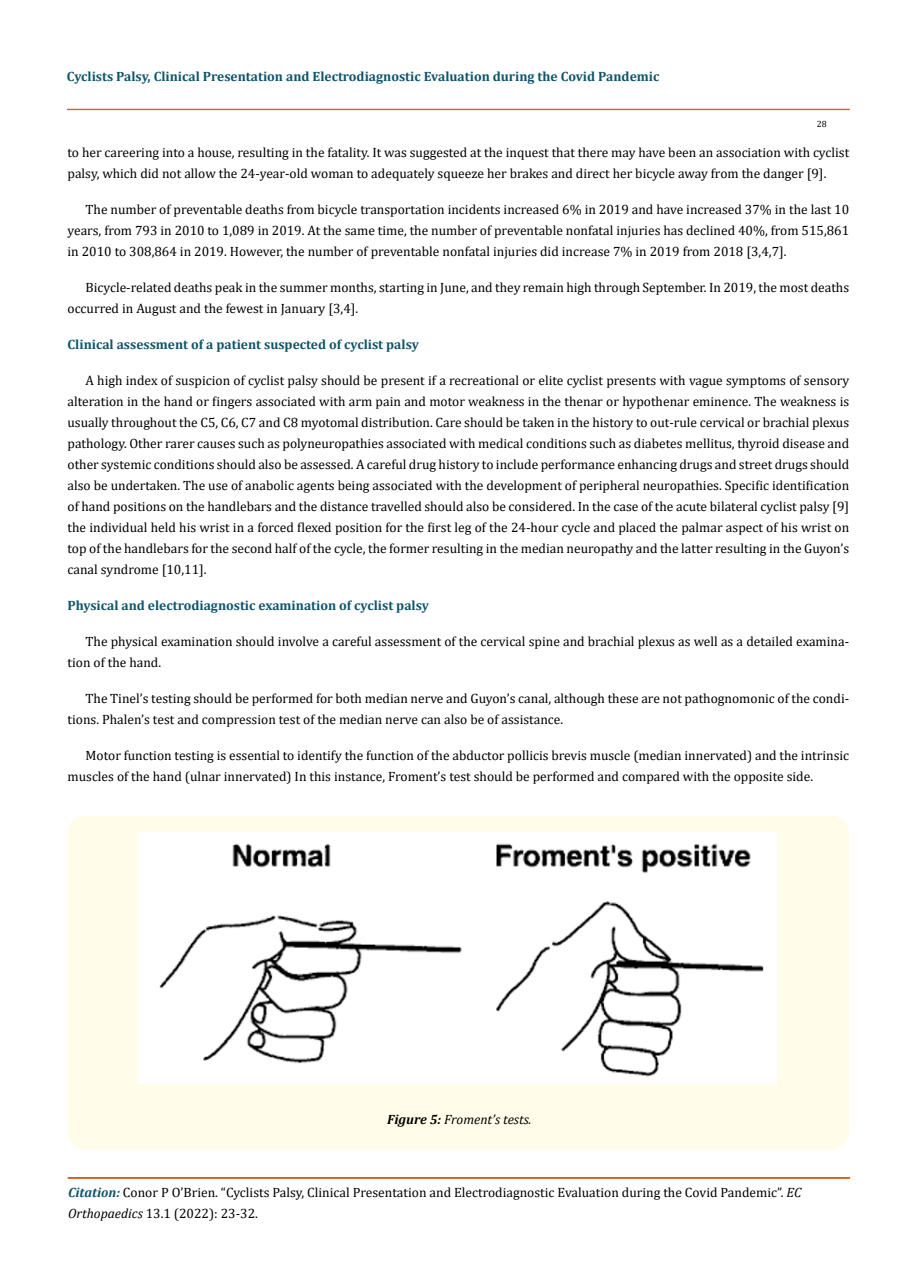
<style>
.page{position:relative;width:917px;height:1280px;background:#fff}
.page>*{position:absolute;margin:0;border:0;box-sizing:border-box;transform-origin:0 0}
.t1{font:13.5px/21px "Cambria";color:#000}
.t2{font:700 13.5px "Cambria";color:#0e546a}
.t3{font:italic 13.5px "Cambria";color:#000}
.t4{font:9px "Cambria";color:#000}
.s1{font-weight:700}
.s2{font-weight:700;font-style:italic;color:#0e546a}
.s3{font-style:italic}
</style>
<div class="page">
<div style="left:67px;top:109px;width:782px;height:1px;border:1px solid #e05d1a"></div>
<div style="left:68px;top:1177px;width:781px;height:1px;border:1px solid #e05d1a"></div>
<div style="left:68px;top:815px;width:781px;height:334px;background:#fffde9;border-radius:18px"></div>
<img style="left:138px;top:832px;width:638px;height:251px">
<p class="t2" style="left:67px;top:67px;width:594px">Cyclists Palsy, Clinical Presentation and Electrodiagnostic Evaluation during the Covid Pandemic</p>
<p class="t4" style="left:816px;top:118px;width:11px">28</p>
<p class="t1" style="left:68px;top:142px;width:783px">to her careering into a house, resulting in the fatality. It was suggested at the inquest that there may have been an association with cyclist palsy, which did not allow the 24-year-old woman to adequately squeeze her brakes and direct her bicycle away from the danger [9].</p>
<p class="t1" style="left:68px;top:199px;width:783px;text-align:justify;text-indent:18px">The number of preventable deaths from bicycle transportation incidents increased 6% in 2019 and have increased 37% in the last 10 years, from 793 in 2010 to 1,089 in 2019. At the same time, the number of preventable nonfatal injuries has declined 40%, from 515,861 in 2010 to 308,864 in 2019. However, the number of preventable nonfatal injuries did increase 7% in 2019 from 2018 [3,4,7].</p>
<p class="t1" style="left:68px;top:277px;width:783px;text-indent:18px">Bicycle-related deaths peak in the summer months, starting in June, and they remain high through September. In 2019, the most deaths occurred in August and the fewest in January [3,4].</p>
<p class="t2" style="left:68px;top:335px;width:353px">Clinical assessment of a patient suspected of cyclist palsy</p>
<p class="t1" style="left:68px;top:370px;width:783px;text-align:justify;text-indent:18px">A high index of suspicion of cyclist palsy should be present if a recreational or elite cyclist presents with vague symptoms of sensory alteration in the hand or fingers associated with arm pain and motor weakness in the thenar or hypothenar eminence. The weakness is usually throughout the C5, C6, C7 and C8 myotomal distribution. Care should be taken in the history to out-rule cervical or brachial plexus pathology. Other rarer causes such as polyneuropathies associated with medical conditions such as diabetes mellitus, thyroid disease and other systemic conditions should also be assessed. A careful drug history to include performance enhancing drugs and street drugs should also be undertaken. The use of anabolic agents being associated with the development of peripheral neuropathies. Specific identification of hand positions on the handlebars and the distance travelled should also be considered. In the case of the acute bilateral cyclist palsy [9] the individual held his wrist in a forced flexed position for the first leg of the 24-hour cycle and placed the palmar aspect of his wrist on top of the handlebars for the second half of the cycle, the former resulting in the median neuropathy and the latter resulting in the Guyon’s canal syndrome [10,11].</p>
<p class="t2" style="left:68px;top:596px;width:363px">Physical and electrodiagnostic examination of cyclist palsy</p>
<p class="t1" style="left:68px;top:631px;width:783px;text-indent:18px">The physical examination should involve a careful assessment of the cervical spine and brachial plexus as well as a detailed examina&shy;tion of the hand.</p>
<p class="t1" style="left:67px;top:688px;width:783px;text-indent:18px">The Tinel’s testing should be performed for both median nerve and Guyon’s canal, although these are not pathognomonic of the condi&shy;tions. Phalen’s test and compression test of the median nerve can also be of assistance.</p>
<p class="t1" style="left:67px;top:745px;width:783px;text-indent:18px">Motor function testing is essential to identify the function of the abductor pollicis brevis muscle (median innervated) and the intrinsic muscles of the hand (ulnar innervated) In this instance, Froment’s test should be performed and compared with the opposite side.</p>
<p class="t3" style="left:387px;top:1109px;width:146px"><span class="s1">Figure 5:</span> Froment’s tests.</p>
<p class="t1" style="left:68px;top:1181px;width:734px"><span class="s2">Citation:</span> Conor P O’Brien. “Cyclists Palsy, Clinical Presentation and Electrodiagnostic Evaluation during the Covid Pandemic”. <span class="s3">EC<br>Orthopaedics</span> 13.1 (2022): 23-32.</p>
</div>
